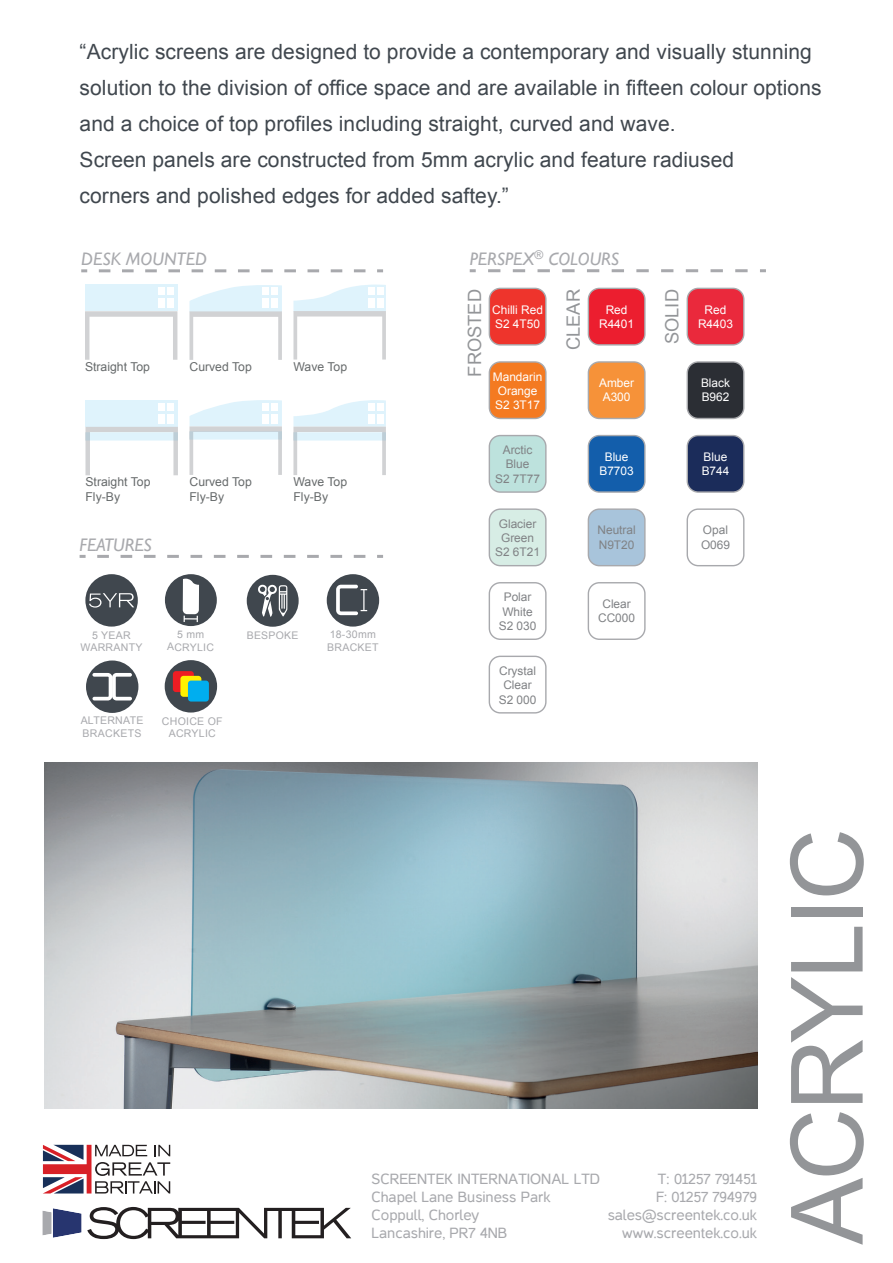
<style>
.page{position:relative;width:893px;height:1263px;background:#fff}
.page>*{position:absolute;margin:0;border:0;box-sizing:border-box;transform-origin:0 0}
.t1{font:99.9px "Arial";letter-spacing:-.025em;color:#939598}
.t2{font:21px/36px "Arial";letter-spacing:.005em;color:#40474e}
.t3{font:18.3px "Arial";color:#939598}
.t4{font:italic 18.15px "Gill Sans";color:#a8a9ad}
.t5{font:15px/18px "Casper";color:#a8a9ad}
.t6{font:12.3px/14.7px "Arial";color:#666a6b}
.t7{font:11.85px/14.2px "Arial";color:#808285;text-align:center}
.t8{font:11.85px/14.2px "Arial";color:#fff}
.t9{font:10.65px/12.8px "Arial";letter-spacing:.025em;color:#a8a9ad;text-align:center}
.t10{font:10.5px/12.6px "Arial";letter-spacing:.025em;color:#a8a9ad;text-align:center}
</style>
<div class="page">
<svg style="left:42px;top:1207px;width:309px;height:32px"></svg>
<svg style="left:43px;top:1145px;width:127px;height:48px"></svg>
<div style="left:489px;top:288px;width:57px;height:57px;background:#ee342c;border-radius:11px"></div>
<div style="left:489px;top:288px;width:58px;height:58px;border:1px solid #a8a9ad;border-radius:11px"></div>
<div style="left:489px;top:362px;width:57px;height:56px;background:#f47a21;border-radius:11px"></div>
<div style="left:489px;top:361px;width:58px;height:58px;border:1px solid #a8a9ad;border-radius:11px"></div>
<div style="left:489px;top:436px;width:57px;height:56px;background:#bde2dd;border-radius:11px"></div>
<div style="left:489px;top:435px;width:58px;height:58px;border:1px solid #a8a9ad;border-radius:11px"></div>
<div style="left:489px;top:509px;width:57px;height:57px;background:#d7ede5;border-radius:11px"></div>
<div style="left:489px;top:508px;width:58px;height:58px;border:1px solid #a8a9ad;border-radius:11px"></div>
<div style="left:489px;top:582px;width:58px;height:58px;border:1px solid #a8a9ad;border-radius:11px"></div>
<div style="left:489px;top:656px;width:58px;height:57px;border:1px solid #a8a9ad;border-radius:11px"></div>
<div style="left:588px;top:288px;width:57px;height:57px;background:#ec1e2f;border-radius:11px"></div>
<div style="left:588px;top:288px;width:58px;height:58px;border:1px solid #a8a9ad;border-radius:11px"></div>
<div style="left:588px;top:362px;width:57px;height:56px;background:#f69239;border-radius:11px"></div>
<div style="left:588px;top:361px;width:58px;height:58px;border:1px solid #a8a9ad;border-radius:11px"></div>
<div style="left:588px;top:436px;width:57px;height:56px;background:#135eab;border-radius:11px"></div>
<div style="left:588px;top:435px;width:58px;height:58px;border:1px solid #a8a9ad;border-radius:11px"></div>
<div style="left:588px;top:509px;width:57px;height:57px;background:#a8c4db;border-radius:11px"></div>
<div style="left:588px;top:508px;width:58px;height:58px;border:1px solid #a8a9ad;border-radius:11px"></div>
<div style="left:588px;top:582px;width:58px;height:58px;border:1px solid #a8a9ad;border-radius:11px"></div>
<div style="left:687px;top:288px;width:57px;height:57px;background:#ea293c;border-radius:11px"></div>
<div style="left:687px;top:288px;width:57px;height:58px;border:1px solid #a8a9ad;border-radius:11px"></div>
<div style="left:687px;top:362px;width:57px;height:56px;background:#2b2e34;border-radius:11px"></div>
<div style="left:687px;top:361px;width:57px;height:58px;border:1px solid #a8a9ad;border-radius:11px"></div>
<div style="left:687px;top:436px;width:57px;height:56px;background:#1b2c5a;border-radius:11px"></div>
<div style="left:687px;top:435px;width:57px;height:58px;border:1px solid #a8a9ad;border-radius:11px"></div>
<div style="left:687px;top:508px;width:57px;height:58px;border:1px solid #a8a9ad;border-radius:11px"></div>
<svg style="left:293px;top:285px;width:93px;height:75px"></svg>
<svg style="left:189px;top:285px;width:93px;height:75px"></svg>
<div style="left:85px;top:285px;width:92px;height:26px;background:#dff3fc"></div>
<svg style="left:85px;top:311px;width:92px;height:49px"></svg>
<svg style="left:470px;top:269px;width:6px;height:3px"></svg>
<svg style="left:488px;top:269px;width:260px;height:3px"></svg>
<svg style="left:760px;top:269px;width:6px;height:3px"></svg>
<svg style="left:81px;top:269px;width:6px;height:3px"></svg>
<svg style="left:99px;top:269px;width:267px;height:3px"></svg>
<svg style="left:377px;top:269px;width:6px;height:3px"></svg>
<div style="left:165px;top:660px;width:52px;height:52px;background:#40474e;border-radius:50%"></div>
<svg style="left:173px;top:671px;width:36px;height:30px"></svg>
<div style="left:165px;top:574px;width:52px;height:52px;background:#40474e;border-radius:50%"></div>
<svg style="left:183px;top:579px;width:16px;height:43px"></svg>
<div style="left:86px;top:660px;width:52px;height:53px;background:#40474e;border-radius:50%"></div>
<svg style="left:92px;top:673px;width:40px;height:27px"></svg>
<div style="left:85px;top:574px;width:53px;height:53px;background:#40474e;border-radius:50%"></div>
<svg style="left:89px;top:593px;width:45px;height:15px"></svg>
<div style="left:327px;top:574px;width:52px;height:53px;background:#40474e;border-radius:50%"></div>
<svg style="left:336px;top:585px;width:31px;height:30px"></svg>
<div style="left:247px;top:575px;width:52px;height:52px;background:#40474e;border-radius:50%"></div>
<svg style="left:258px;top:584px;width:29px;height:33px"></svg>
<svg style="left:80px;top:555px;width:6px;height:3px"></svg>
<svg style="left:97px;top:555px;width:269px;height:3px"></svg>
<svg style="left:377px;top:555px;width:6px;height:3px"></svg>
<div style="left:85px;top:400px;width:93px;height:27px;background:#dff3fc"></div>
<svg style="left:85px;top:427px;width:93px;height:48px"></svg>
<div style="left:173px;top:432px;width:5px;height:9px;background:#bdced7"></div>
<div style="left:85px;top:432px;width:5px;height:9px;background:#bdced7"></div>
<svg style="left:189px;top:400px;width:93px;height:75px"></svg>
<svg style="left:293px;top:400px;width:93px;height:75px"></svg>
<img style="left:44px;top:762px;width:713px;height:346px">
<div style="left:168px;top:298px;width:6px;height:10px;background:#fff"></div>
<div style="left:168px;top:288px;width:6px;height:7px;background:#fff"></div>
<div style="left:159px;top:298px;width:6px;height:10px;background:#fff"></div>
<div style="left:159px;top:288px;width:6px;height:7px;background:#fff"></div>
<div style="left:272px;top:298px;width:6px;height:10px;background:#fff"></div>
<div style="left:272px;top:288px;width:6px;height:7px;background:#fff"></div>
<div style="left:263px;top:298px;width:6px;height:10px;background:#fff"></div>
<div style="left:263px;top:288px;width:6px;height:7px;background:#fff"></div>
<div style="left:377px;top:298px;width:6px;height:10px;background:#fff"></div>
<div style="left:377px;top:288px;width:6px;height:7px;background:#fff"></div>
<div style="left:368px;top:298px;width:6px;height:10px;background:#fff"></div>
<div style="left:368px;top:288px;width:6px;height:7px;background:#fff"></div>
<div style="left:168px;top:414px;width:6px;height:10px;background:#fff"></div>
<div style="left:168px;top:404px;width:6px;height:7px;background:#fff"></div>
<div style="left:159px;top:414px;width:6px;height:10px;background:#fff"></div>
<div style="left:159px;top:404px;width:6px;height:7px;background:#fff"></div>
<div style="left:272px;top:414px;width:6px;height:10px;background:#fff"></div>
<div style="left:272px;top:404px;width:6px;height:7px;background:#fff"></div>
<div style="left:263px;top:414px;width:6px;height:10px;background:#fff"></div>
<div style="left:263px;top:404px;width:6px;height:7px;background:#fff"></div>
<div style="left:377px;top:414px;width:6px;height:10px;background:#fff"></div>
<div style="left:377px;top:404px;width:6px;height:7px;background:#fff"></div>
<div style="left:368px;top:414px;width:6px;height:10px;background:#fff"></div>
<div style="left:368px;top:404px;width:6px;height:7px;background:#fff"></div>
<p class="t2" style="left:80px;top:34px;width:743px">“Acrylic screens are designed to provide a contemporary and visually stunning solution to the division of office space and are available in fifteen colour options and a choice of top profiles including straight, curved and wave.<br>Screen panels are constructed from 5mm acrylic and feature radiused<br>corners and polished edges for added saftey.”</p>
<p class="t4" style="left:81px;top:249px;width:127px">DESK MOUNTED</p>
<p class="t6" style="left:85px;top:359px;width:67px">Straight Top</p>
<p class="t6" style="left:189px;top:359px;width:64px">Curved Top</p>
<p class="t6" style="left:293px;top:359px;width:55px">Wave Top</p>
<p class="t6" style="left:85px;top:475px;width:67px">Straight Top<br>Fly-By</p>
<p class="t6" style="left:189px;top:474px;width:64px">Curved Top<br>Fly-By</p>
<p class="t6" style="left:293px;top:474px;width:55px">Wave Top<br>Fly-By</p>
<p class="t4" style="left:80px;top:534px;width:74px">FEATURES</p>
<p class="t9" style="left:81px;top:628px;width:63px">5 YEAR<br>WARRANTY</p>
<p class="t9" style="left:327px;top:628px;width:53px;text-align:left">18-30mm<br>BRACKET</p>
<p class="t10" style="left:167px;top:628px;width:48px">5 mm<br>ACRYLIC</p>
<p class="t10" style="left:247px;top:629px;width:53px">BESPOKE</p>
<p class="t9" style="left:81px;top:714px;width:64px;text-align:left">ALTERNATE<br>BRACKETS</p>
<p class="t9" style="left:162px;top:714px;width:62px">CHOICE OF<br>ACRYLIC</p>
<p class="t4" style="left:470px;top:249px;width:151px">PERSPEX<sup>®</sup> COLOURS</p>
<p class="t3" style="left:463px;top:377px;width:89px;rotate:-90deg">FROSTED</p>
<p class="t3" style="left:561px;top:350px;width:63px;rotate:-90deg">CLEAR</p>
<p class="t3" style="left:660px;top:344px;width:56px;rotate:-90deg">SOLID</p>
<p class="t8" style="left:492px;top:302px;width:52px">Chilli Red<br>S2 4T50</p>
<p class="t8" style="left:599px;top:302px;width:37px;text-align:center">Red<br>R4401</p>
<p class="t8" style="left:493px;top:369px;width:51px">Mandarin<br>Orange<br>S2 3T17</p>
<p class="t7" style="left:495px;top:443px;width:46px">Arctic<br>Blue<br>S2 7T77</p>
<p class="t7" style="left:495px;top:517px;width:46px">Glacier<br>Green<br>S2 6T21</p>
<p class="t7" style="left:499px;top:590px;width:39px">Polar<br>White<br>S2 030</p>
<p class="t7" style="left:499px;top:664px;width:39px">Crystal<br>Clear<br>S2 000</p>
<p class="t8" style="left:599px;top:376px;width:37px;text-align:center">Amber<br>A300</p>
<p class="t8" style="left:599px;top:450px;width:36px;text-align:center">Blue<br>B7703</p>
<p class="t7" style="left:597px;top:523px;width:40px;text-align:left">Neutral<br>N9T20</p>
<p class="t7" style="left:598px;top:597px;width:39px">Clear<br>CC000</p>
<p class="t8" style="left:698px;top:302px;width:37px;text-align:center">Red<br>R4403</p>
<p class="t8" style="left:701px;top:376px;width:31px">Black<br>B962</p>
<p class="t8" style="left:702px;top:450px;width:29px">Blue<br>B744</p>
<p class="t7" style="left:701px;top:523px;width:31px;text-align:left">Opal<br>O069</p>
<p class="t5" style="left:372px;top:1170px;width:230px">SCREENTEK INTERNATIONAL LTD<br>Chapel Lane Business Park<br>Coppull, Chorley<br>Lancashire, PR7 4NB</p>
<p class="t5" style="left:608px;top:1170px;width:151px;text-align:right">T: 01257 791451<br>F: 01257 794979 sales@screentek.co.uk www.screentek.co.uk</p>
<h1 class="t1" style="left:762px;top:1244px;width:418px;rotate:-90deg">ACRYLIC</h1>
</div>
